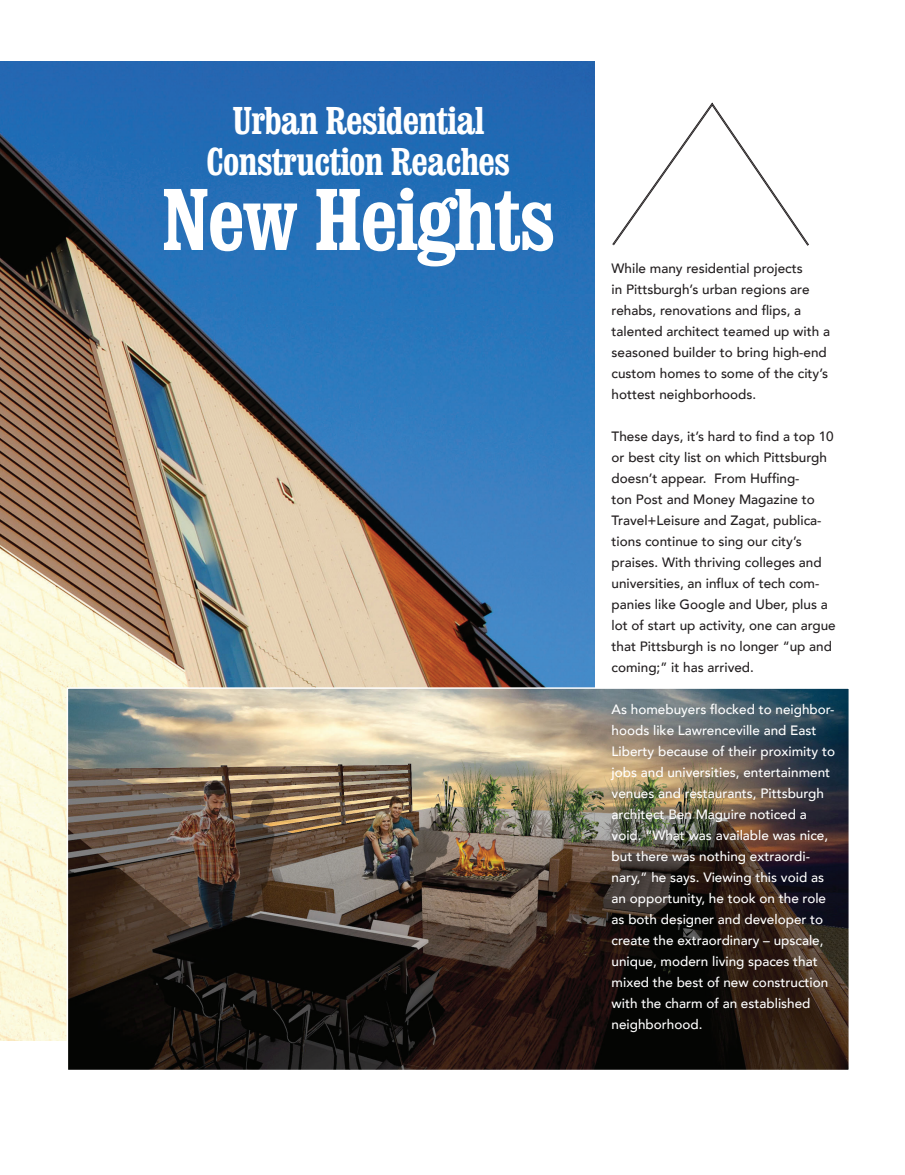
<style>
.page{position:relative;width:905px;height:1175px;background:#fff}
.page>*{position:absolute;margin:0;border:0;box-sizing:border-box;transform-origin:0 0}
.Copy{font:700 condensed 86.25px "Clarendon BT";letter-spacing:-.02em;color:#fff}
.Copy-2{font:700 condensed 38.25px "Clarendon BT";letter-spacing:-.02em;color:#fff}
.Copy-3{font:500 13.5px/21px "Avenir";color:#231f20}
.Copy-4{font:500 13.5px/21px "Avenir";color:#fff}
</style>
<div class="page">
<img style="left:0;top:62px;width:594px;height:978px">
<img style="left:70px;top:690px;width:777px;height:378px">
<div style="left:67px;top:687px;width:783px;height:384px;border:2px solid #fff"></div>
<svg style="left:612px;top:102px;width:197px;height:144px"></svg>
<p class="Copy-2" style="left:232px;top:96px;width:253px">Urban Residential</p>
<p class="Copy-2" style="left:206px;top:138px;width:305px">Construction Reaches</p>
<p class="Copy" style="left:161px;top:166px;width:395px">New Heights</p>
<p class="Copy-3" style="left:611px;top:257px;width:220px">While many residential projects<br>in Pittsburgh’s urban regions are rehabs, renovations and flips, a talented architect teamed up with a seasoned builder to bring high-end custom homes to some of the city’s hottest neighborhoods.</p>
<p class="Copy-3" style="left:611px;top:425px;width:226px">These days, it’s hard to find a top 10 or best city list on which Pittsburgh doesn’t appear. From Huffing-<br>ton Post and Money Magazine to Travel+Leisure and Zagat, publica&shy;tions continue to sing our city’s praises. With thriving colleges and universities, an influx of tech com&shy;panies like Google and Uber, plus a lot of start up activity, one can argue that Pittsburgh is no longer “up and coming;” it has arrived.</p>
<p class="Copy-4" style="left:611px;top:698px;width:225px">As homebuyers flocked to neighbor&shy;hoods like Lawrenceville and East Liberty because of their proximity to jobs and universities, entertainment venues and restaurants, Pittsburgh architect Ben Maguire noticed a void. “What was available was nice, but there was nothing extraordi&shy;nary,” he says. Viewing this void as an opportunity, he took on the role as both designer and developer to create the extraordinary – upscale, unique, modern living spaces that mixed the best of new construction with the charm of an established neighborhood.</p>
</div>
